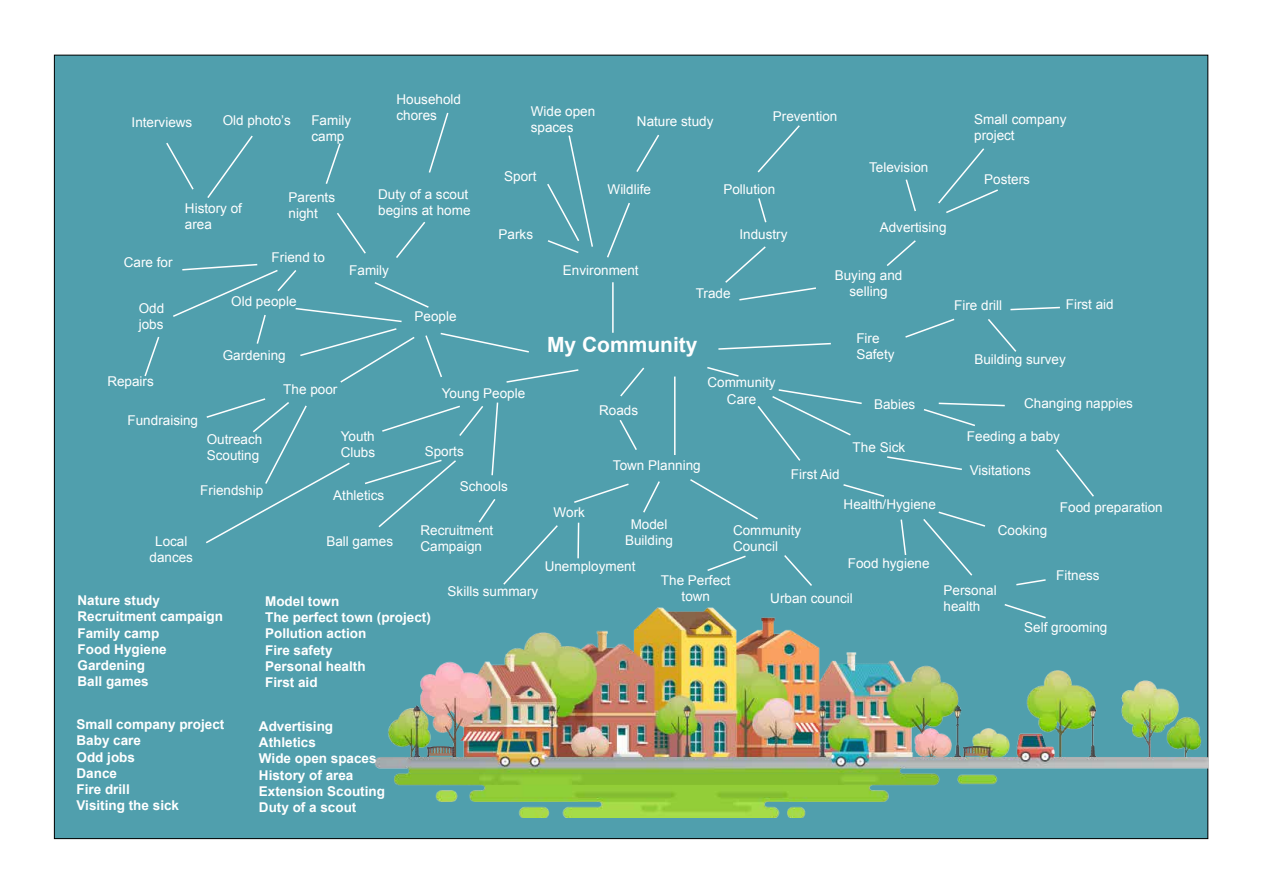
<style>
.page{position:relative;width:1263px;height:893px;background:#fff}
.page>*{position:absolute;margin:0;border:0;box-sizing:border-box;transform-origin:0 0}
.t1{font:700 21px "Arial";color:#fff}
.t2{font:13.5px/16.2px "Arial";color:#fff}
.t3{font:700 13.5px/16.2px "Arial";color:#fff}
</style>
<div class="page">
<div style="left:54px;top:55px;width:1154px;height:784px;background:#509fad"></div>
<img style="left:374px;top:450px;width:834px;height:368px">
<hr style="left:612px;top:282px;width:2px;height:51px;background:#fff">
<svg style="left:607px;top:203px;width:23px;height:55px"></svg>
<svg style="left:636px;top:135px;width:24px;height:37px"></svg>
<svg style="left:758px;top:198px;width:9px;height:25px"></svg>
<svg style="left:757px;top:125px;width:43px;height:48px"></svg>
<svg style="left:725px;top:246px;width:91px;height:55px"></svg>
<svg style="left:887px;top:240px;width:29px;height:26px"></svg>
<svg style="left:905px;top:179px;width:11px;height:33px"></svg>
<svg style="left:938px;top:148px;width:60px;height:65px"></svg>
<svg style="left:718px;top:342px;width:113px;height:8px"></svg>
<svg style="left:905px;top:318px;width:50px;height:20px"></svg>
<svg style="left:1010px;top:306px;width:50px;height:5px"></svg>
<svg style="left:988px;top:319px;width:29px;height:33px"></svg>
<svg style="left:924px;top:402px;width:81px;height:24px"></svg>
<svg style="left:885px;top:455px;width:78px;height:16px"></svg>
<svg style="left:1055px;top:449px;width:40px;height:49px"></svg>
<svg style="left:756px;top:389px;width:107px;height:73px"></svg>
<svg style="left:842px;top:483px;width:44px;height:15px"></svg>
<svg style="left:899px;top:518px;width:8px;height:39px"></svg>
<svg style="left:922px;top:510px;width:65px;height:67px"></svg>
<svg style="left:1015px;top:578px;width:32px;height:8px"></svg>
<svg style="left:1003px;top:603px;width:44px;height:17px"></svg>
<hr style="left:674px;top:377px;width:1px;height:78px;background:#fff">
<svg style="left:620px;top:367px;width:25px;height:30px"></svg>
<svg style="left:618px;top:420px;width:20px;height:32px"></svg>
<svg style="left:642px;top:480px;width:19px;height:34px"></svg>
<svg style="left:688px;top:478px;width:72px;height:43px"></svg>
<svg style="left:706px;top:554px;width:41px;height:18px"></svg>
<svg style="left:783px;top:553px;width:31px;height:35px"></svg>
<svg style="left:572px;top:482px;width:58px;height:22px"></svg>
<svg style="left:577px;top:521px;width:3px;height:39px"></svg>
<svg style="left:365px;top:402px;width:194px;height:184px"></svg>
<svg style="left:206px;top:398px;width:144px;height:146px"></svg>
<svg style="left:144px;top:112px;width:449px;height:271px"></svg>
<svg style="left:707px;top:367px;width:32px;height:10px"></svg>
<p class="t2" style="left:132px;top:114px;width:62px">Interviews</p>
<p class="t2" style="left:223px;top:112px;width:70px">Old photo’s</p>
<p class="t2" style="left:311px;top:112px;width:41px">Family camp</p>
<p class="t2" style="left:396px;top:91px;width:66px">Household chores</p>
<p class="t2" style="left:124px;top:254px;width:50px">Care for</p>
<p class="t2" style="left:139px;top:300px;width:27px">Odd jobs</p>
<p class="t2" style="left:185px;top:200px;width:59px">History of area</p>
<p class="t2" style="left:289px;top:190px;width:48px">Parents night</p>
<p class="t2" style="left:272px;top:249px;width:55px">Friend to</p>
<p class="t2" style="left:231px;top:293px;width:67px">Old people</p>
<p class="t2" style="left:223px;top:347px;width:65px">Gardening</p>
<p class="t2" style="left:378px;top:186px;width:94px">Duty of a scout begins at home</p>
<p class="t2" style="left:349px;top:262px;width:41px">Family</p>
<p class="t2" style="left:415px;top:308px;width:44px">People</p>
<p class="t2" style="left:531px;top:103px;width:66px">Wide open spaces</p>
<p class="t2" style="left:637px;top:114px;width:78px">Nature study</p>
<p class="t2" style="left:773px;top:108px;width:66px">Prevention</p>
<p class="t2" style="left:504px;top:169px;width:34px">Sport</p>
<p class="t2" style="left:499px;top:226px;width:36px">Parks</p>
<p class="t2" style="left:608px;top:181px;width:45px">Wildlife</p>
<p class="t2" style="left:723px;top:181px;width:53px">Pollution</p>
<p class="t2" style="left:739px;top:227px;width:50px">Industry</p>
<p class="t2" style="left:869px;top:159px;width:61px">Television</p>
<p class="t2" style="left:880px;top:219px;width:68px">Advertising</p>
<p class="t2" style="left:563px;top:262px;width:77px">Environment</p>
<p class="t2" style="left:696px;top:285px;width:36px">Trade</p>
<h1 class="t1" style="left:547px;top:331px;width:152px">My Community</h1>
<p class="t2" style="left:835px;top:268px;width:69px;text-align:center">Buying and selling</p>
<p class="t2" style="left:856px;top:330px;width:40px">Fire<br>Safety</p>
<p class="t2" style="left:974px;top:111px;width:94px">Small company project</p>
<p class="t2" style="left:984px;top:171px;width:47px">Posters</p>
<p class="t2" style="left:954px;top:297px;width:49px">Fire drill</p>
<p class="t2" style="left:1066px;top:296px;width:50px">First aid</p>
<p class="t2" style="left:974px;top:352px;width:93px">Building survey</p>
<p class="t2" style="left:107px;top:374px;width:48px">Repairs</p>
<p class="t2" style="left:128px;top:412px;width:72px">Fundraising</p>
<p class="t2" style="left:207px;top:431px;width:57px">Outreach<br>Scouting</p>
<p class="t2" style="left:200px;top:482px;width:65px">Friendship</p>
<p class="t2" style="left:283px;top:382px;width:56px">The poor</p>
<p class="t2" style="left:341px;top:428px;width:36px">Youth<br>Clubs</p>
<p class="t2" style="left:333px;top:487px;width:53px">Athletics</p>
<p class="t2" style="left:442px;top:385px;width:85px">Young People</p>
<p class="t2" style="left:425px;top:443px;width:41px">Sports</p>
<p class="t2" style="left:460px;top:479px;width:50px">Schools</p>
<p class="t2" style="left:599px;top:403px;width:41px">Roads</p>
<p class="t2" style="left:707px;top:375px;width:70px;text-align:center">Community<br>Care</p>
<p class="t2" style="left:554px;top:504px;width:33px">Work</p>
<p class="t2" style="left:613px;top:457px;width:89px">Town Planning</p>
<p class="t2" style="left:874px;top:396px;width:43px">Babies</p>
<p class="t2" style="left:1024px;top:395px;width:110px">Changing nappies</p>
<p class="t2" style="left:967px;top:428px;width:95px">Feeding a baby</p>
<p class="t2" style="left:853px;top:439px;width:54px">The Sick</p>
<p class="t2" style="left:791px;top:466px;width:50px">First Aid</p>
<p class="t2" style="left:970px;top:463px;width:63px">Visitations</p>
<p class="t2" style="left:843px;top:497px;width:94px">Health/Hygiene</p>
<p class="t2" style="left:1060px;top:499px;width:104px">Food preparation</p>
<p class="t2" style="left:625px;top:516px;width:50px;text-align:center">Model<br>Building</p>
<p class="t2" style="left:733px;top:522px;width:70px">Community<br>Council</p>
<p class="t2" style="left:420px;top:522px;width:74px">Recruitment<br>Campaign</p>
<p class="t2" style="left:326px;top:533px;width:68px">Ball games</p>
<p class="t2" style="left:150px;top:533px;width:45px;text-align:center">Local dances</p>
<p class="t2" style="left:848px;top:555px;width:83px">Food hygiene</p>
<p class="t2" style="left:545px;top:558px;width:92px">Unemployment</p>
<p class="t2" style="left:661px;top:572px;width:71px;text-align:center">The Perfect town</p>
<p class="t2" style="left:448px;top:583px;width:92px">Skills summary</p>
<p class="t2" style="left:770px;top:590px;width:84px">Urban council</p>
<p class="t3" style="left:78px;top:593px;width:147px">Nature study<br>Recruitment campaign<br>Family camp<br>Food Hygiene<br>Gardening<br>Ball games</p>
<p class="t3" style="left:77px;top:717px;width:149px">Small company project<br>Baby care<br>Odd jobs<br>Dance<br>Fire drill<br>Visiting the sick</p>
<p class="t3" style="left:259px;top:719px;width:128px">Advertising<br>Athletics<br>Wide open spaces<br>History of area<br>Extension Scouting<br>Duty of a scout</p>
<p class="t3" style="left:265px;top:594px;width:167px">Model town<br>The perfect town (project)<br>Pollution action<br>Fire safety<br>Personal health<br>First aid</p>
<p class="t2" style="left:998px;top:522px;width:51px">Cooking</p>
<p class="t2" style="left:943px;top:582px;width:55px">Personal health</p>
<p class="t2" style="left:1056px;top:568px;width:45px">Fitness</p>
<p class="t2" style="left:1024px;top:619px;width:85px">Self grooming</p>
</div>
